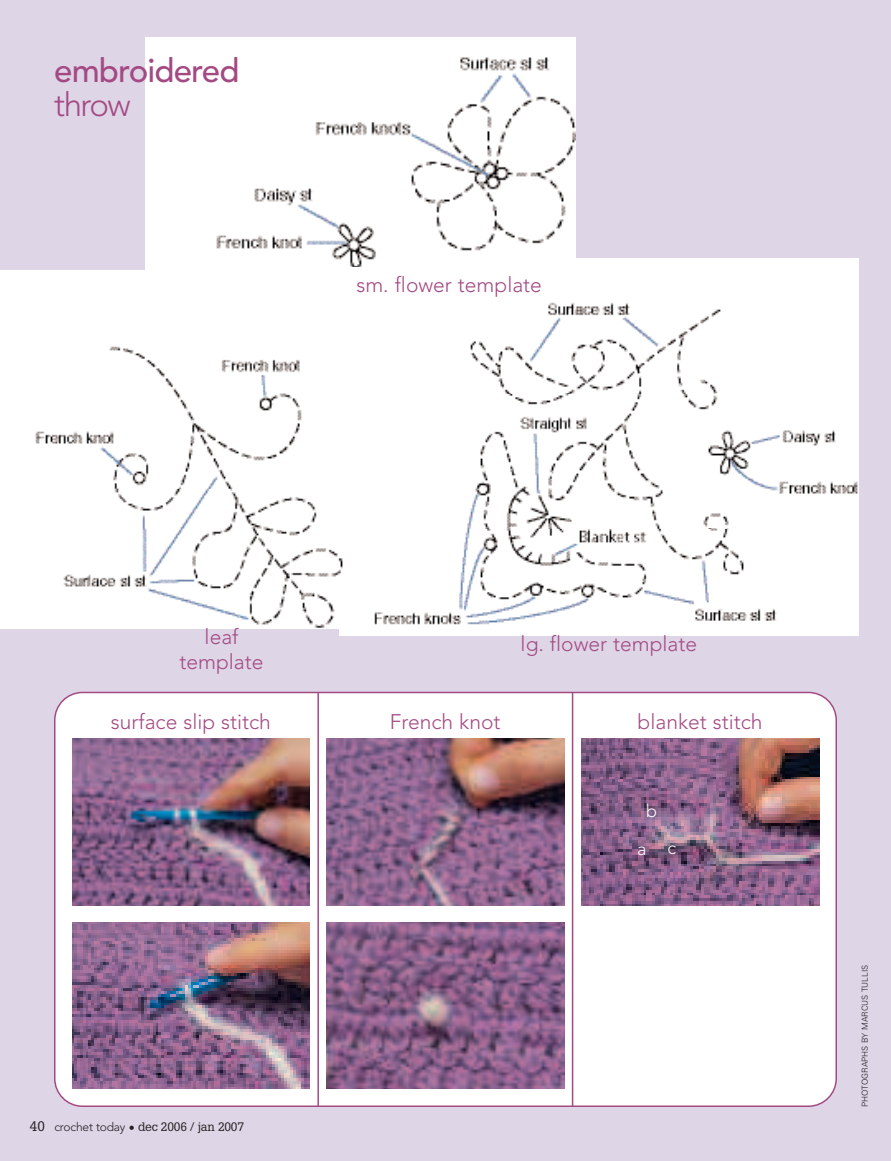
<style>
.page{position:relative;width:891px;height:1161px;background:#ded5e7}
.page>*{position:absolute;margin:0;border:0;box-sizing:border-box;transform-origin:0 0}
.t1{font:500 33px/34.2px "Avenir";letter-spacing:-.03em;color:#a44a83}
.t2{font:300 21px/25.2px "Avenir";color:#a44a83;text-align:center}
.t3{font:300 18px "Avenir";color:#fff}
.t4{font:12px "Glypha";letter-spacing:-.015em;color:#231f20}
.t5{font:300 8.25px "Univers";color:#231f20}
.s1{font-weight:300}
.s2{font-size:13.5px}
.s3{font-family:"Avenir";font-weight:300}
.s4{font-family:"Avenir"}
</style>
<div class="page">
<div style="left:343px;top:259px;width:516px;height:135px;background:#fff"></div>
<img style="left:339px;top:394px;width:520px;height:241px">
<div style="left:0;top:271px;width:343px;height:22px;background:#fff"></div>
<img style="left:0;top:293px;width:343px;height:335px">
<div style="left:145px;top:38px;width:431px;height:7px;background:#fff"></div>
<img style="left:145px;top:45px;width:431px;height:232px">
<svg style="left:54px;top:692px;width:783px;height:415px;background:#f9f6f8"></svg>
<img style="left:72px;top:739px;width:238px;height:166px">
<img style="left:72px;top:923px;width:238px;height:166px">
<img style="left:327px;top:739px;width:237px;height:166px">
<img style="left:581px;top:739px;width:238px;height:166px">
<img style="left:327px;top:923px;width:237px;height:166px">
<hr style="left:317px;top:693px;width:2px;height:414px;background:#a44a83">
<hr style="left:572px;top:693px;width:1px;height:414px;background:#a44a83">
<p class="t1" style="left:54px;top:56px;width:187px">embroidered <span class="s1">throw</span></p>
<p class="t2" style="left:356px;top:274px;width:187px">sm. flower template</p>
<p class="t2" style="left:180px;top:626px;width:85px">leaf template</p>
<p class="t2" style="left:521px;top:633px;width:178px">lg. flower template</p>
<p class="t2" style="left:111px;top:711px;width:162px">surface slip stitch</p>
<p class="t2" style="left:390px;top:711px;width:112px">French knot</p>
<p class="t2" style="left:638px;top:711px;width:126px">blanket stitch</p>
<p class="t4" style="left:30px;top:1120px;width:216px"><span class="s2">40</span> <span class="s3">crochet today</span> <span class="s4">•</span> dec 2006 / jan 2007</p>
<p class="t3" style="left:646px;top:803px;width:12px">b</p>
<p class="t3" style="left:637px;top:841px;width:11px">a</p>
<p class="t3" style="left:668px;top:841px;width:10px">c</p>
<p class="t5" style="left:862px;top:1107px;width:143px;rotate:-90deg">PHOTOGRAPHS BY MARCUS TULLIS</p>
</div>
